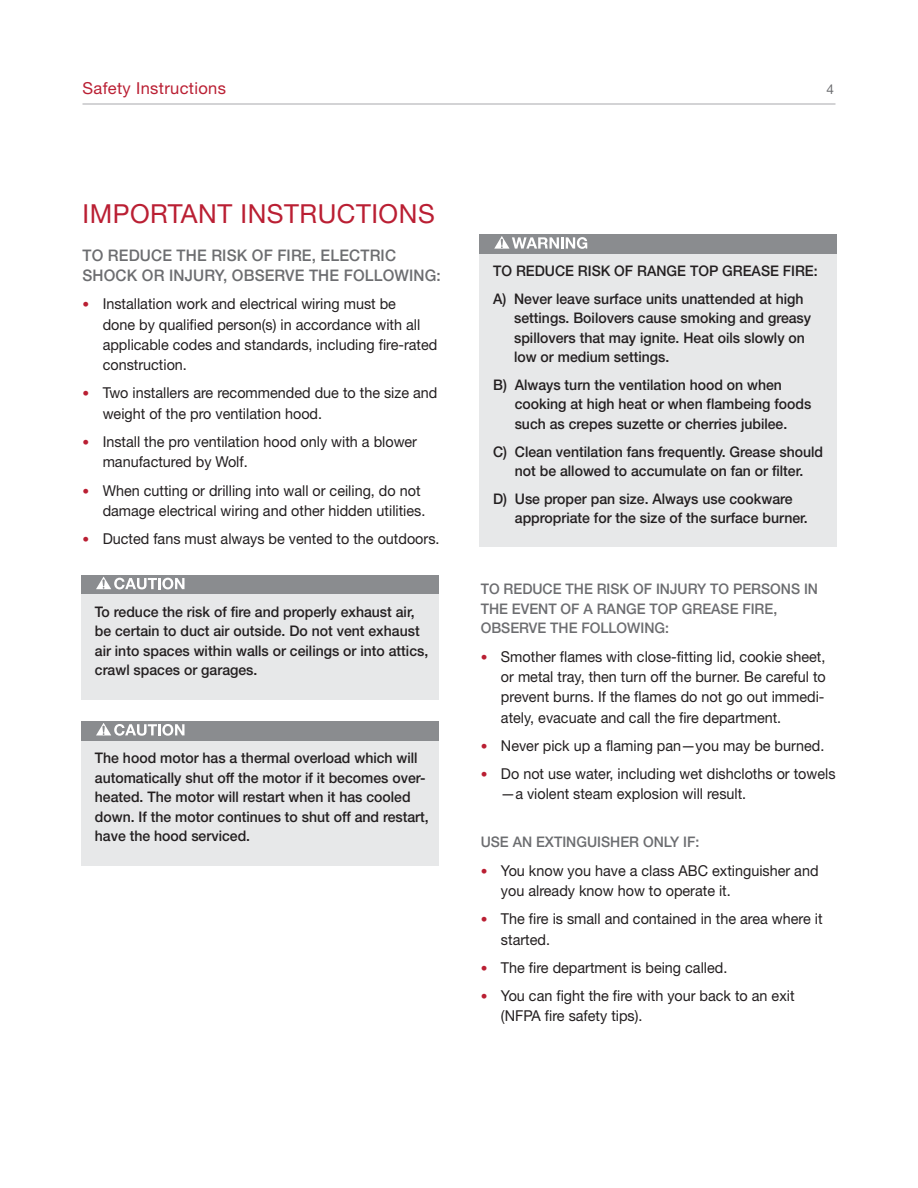
<style>
.page{position:relative;width:918px;height:1188px;background:#fff}
.page>*{position:absolute;margin:0;border:0;box-sizing:border-box;transform-origin:0 0}
.t1{font:26.25px "Helvetica Neue LT Std";letter-spacing:.02em;color:#ba1f33}
.t2{font:16.5px "Helvetica Neue LT Std";letter-spacing:.02em;color:#ba1f33}
.t3{font:500 15.9px/20.2px "Helvetica Neue LT Std";letter-spacing:.01em;color:#6c6d70;scale:.96 1}
.t4{font:15px/20.2px "Helvetica Neue LT Std";color:#231f20;scale:.96 1}
.t5{font:500 14.7px/19.5px "Helvetica Neue LT Std";color:#231f20;scale:.96 1}
.t6{font:500 14.7px/19.5px "Helvetica Neue LT Std";color:#6c6d70;scale:.96 1}
.t7{font:13.5px "Helvetica Neue LT Std";color:#6c6d70}
.s1{font-size:13.5px;color:#ba1f33}
</style>
<div class="page">
<hr style="left:82px;top:104px;width:754px;height:1px;background:#a8a9ad">
<div style="left:81px;top:575px;width:358px;height:125px;background:#e7e8e9"></div>
<div style="left:81px;top:575px;width:358px;height:19px;background:#8a8c8f"></div>
<svg style="left:96px;top:577px;width:89px;height:12px"></svg>
<div style="left:479px;top:235px;width:358px;height:312px;background:#e7e8e9"></div>
<div style="left:479px;top:235px;width:358px;height:18px;background:#8a8c8f"></div>
<svg style="left:494px;top:236px;width:93px;height:13px"></svg>
<div style="left:81px;top:722px;width:358px;height:144px;background:#e7e8e9"></div>
<div style="left:81px;top:722px;width:358px;height:18px;background:#8a8c8f"></div>
<svg style="left:96px;top:723px;width:89px;height:13px"></svg>
<p class="t2" style="left:82px;top:83px;width:145px">Safety Instructions</p>
<p class="t7" style="left:826px;top:85px;width:9px">4</p>
<h1 class="t1" style="left:82px;top:204px;width:354px">IMPORTANT INSTRUCTIONS</h1>
<p class="t3" style="left:82px;top:246px;width:375px">TO REDUCE THE RISK OF FIRE, ELECTRIC<br>SHOCK OR INJURY, OBSERVE THE FOLLOWING:</p>
<p class="t4" style="left:103px;top:295px;width:350px;text-indent:-20px"><span class="s1">•</span> Installation work and electrical wiring must be<br>done by qualified person(s) in accordance with all applicable codes and standards, including fire-rated construction.</p>
<p class="t4" style="left:103px;top:384px;width:350px;text-indent:-20px"><span class="s1">•</span> Two installers are recommended due to the size and weight of the pro ventilation hood.</p>
<p class="t4" style="left:103px;top:433px;width:329px;text-indent:-20px"><span class="s1">•</span> Install the pro ventilation hood only with a blower manufactured by Wolf.</p>
<p class="t4" style="left:103px;top:482px;width:338px;text-indent:-20px"><span class="s1">•</span> When cutting or drilling into wall or ceiling, do not damage electrical wiring and other hidden utilities.</p>
<p class="t4" style="left:82px;top:530px;width:373px"><span class="s1">•</span> Ducted fans must always be vented to the outdoors.</p>
<p class="t5" style="left:95px;top:603px;width:349px">To reduce the risk of fire and properly exhaust air, be certain to duct air outside. Do not vent exhaust air into spaces within walls or ceilings or into attics, crawl spaces or garages.</p>
<p class="t5" style="left:95px;top:750px;width:349px">The hood motor has a thermal overload which will automatically shut off the motor if it becomes over&shy;heated. The motor will restart when it has cooled down. If the motor continues to shut off and restart, have the hood serviced.</p>
<p class="t5" style="left:493px;top:259px;width:340px;line-height:27.6px">TO REDUCE RISK OF RANGE TOP GREASE FIRE:<br>A) Never leave surface units unattended at high</p>
<p class="t5" style="left:514px;top:310px;width:311px">settings. Boilovers cause smoking and greasy spillovers that may ignite. Heat oils slowly on low or medium settings.</p>
<p class="t5" style="left:515px;top:376px;width:311px;text-indent:-22px">B) Always turn the ventilation hood on when cooking at high heat or when flambeing foods such as crepes suzette or cherries jubilee.</p>
<p class="t5" style="left:493px;top:443px;width:345px;text-align:center">C) Clean ventilation fans frequently. Grease should not be allowed to accumulate on fan or filter.</p>
<p class="t5" style="left:515px;top:490px;width:307px;text-indent:-22px">D) Use proper pan size. Always use cookware appropriate for the size of the surface burner.</p>
<p class="t6" style="left:481px;top:581px;width:353px">TO REDUCE THE RISK OF INJURY TO PERSONS IN<br>THE EVENT OF A RANGE TOP GREASE FIRE,<br>OBSERVE THE FOLLOWING:</p>
<p class="t4" style="left:501px;top:648px;width:340px;text-align:justify;text-indent:-20px"><span class="s1">•</span> Smother flames with close-fitting lid, cookie sheet, or metal tray, then turn off the burner. Be careful to prevent burns. If the flames do not go out immedi&shy;ately, evacuate and call the fire department.</p>
<p class="t4" style="left:481px;top:737px;width:360px"><span class="s1">•</span> Never pick up a flaming pan—you may be burned.</p>
<p class="t4" style="left:501px;top:765px;width:350px;text-indent:-20px"><span class="s1">•</span> Do not use water, including wet dishcloths or towels —a violent steam explosion will result.</p>
<p class="t6" style="left:481px;top:834px;width:229px">USE AN EXTINGUISHER ONLY IF:</p>
<p class="t4" style="left:501px;top:862px;width:332px;text-indent:-20px"><span class="s1">•</span> You know you have a class ABC extinguisher and you already know how to operate it.</p>
<p class="t4" style="left:501px;top:910px;width:337px;text-indent:-20px"><span class="s1">•</span> The fire is small and contained in the area where it started.</p>
<p class="t4" style="left:481px;top:959px;width:258px"><span class="s1">•</span> The fire department is being called.</p>
<p class="t4" style="left:501px;top:987px;width:307px;text-indent:-20px"><span class="s1">•</span> You can fight the fire with your back to an exit (NFPA fire safety tips).</p>
</div>
